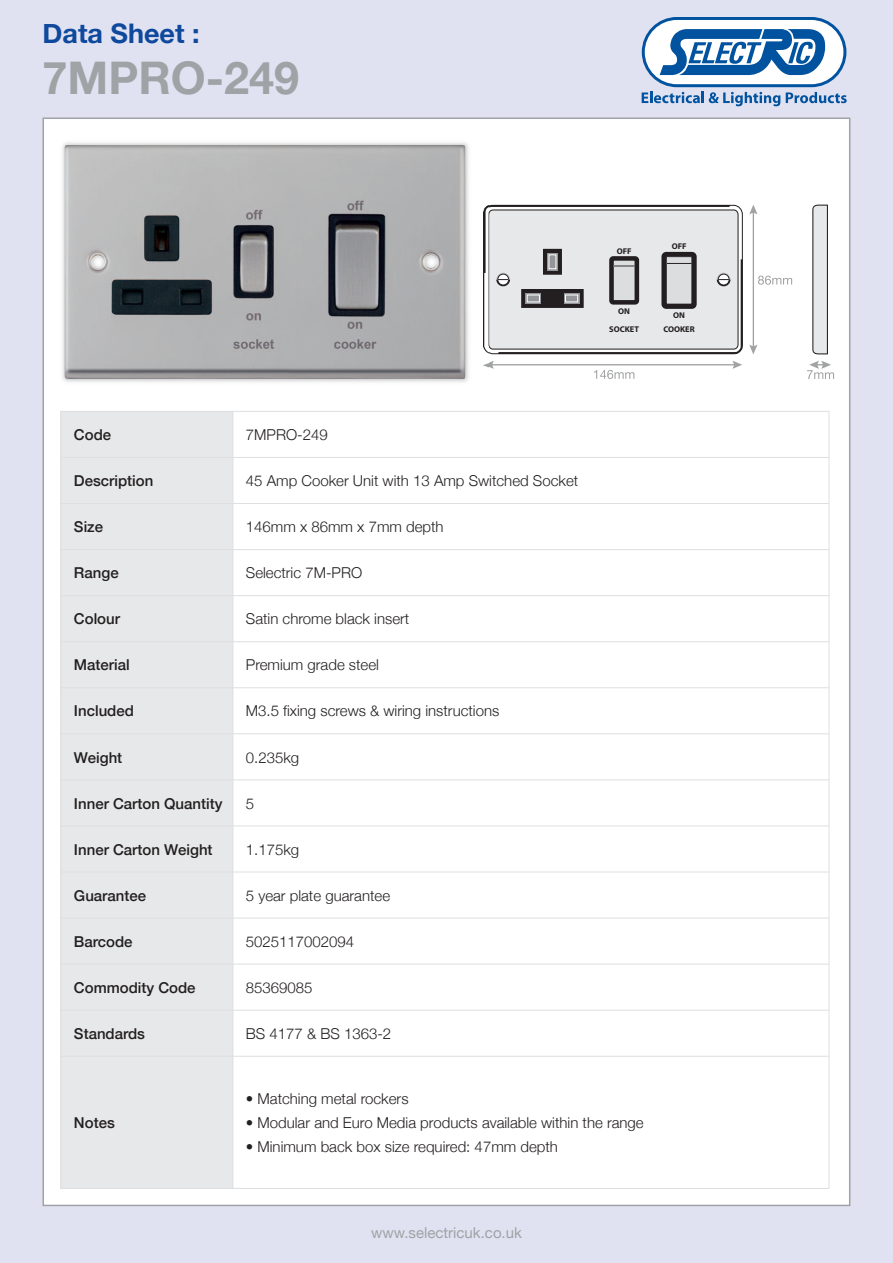
<style>
.page{position:relative;width:893px;height:1263px;background:#e1e2f1}
.page>*{position:absolute;margin:0;border:0;box-sizing:border-box;transform-origin:0 0}
.t1{font:700 45px "Helvetica Neue";color:#9fa3a6}
.t2{font:700 27px "Helvetica Neue";color:#0f499d}
.t3{font:300 15px "Helvetica Neue";color:#231f20}
.t4{font:500 15px "Helvetica Neue";color:#231f20}
.t5{font:15px "Helvetica Neue";color:#9fa3a6}
.t6{font:700 8.4px "Myriad";color:#231f20}
</style>
<div class="page">
<div style="left:44px;top:119px;width:805px;height:1086px;background:#fff"></div>
<svg style="left:642px;top:17px;width:205px;height:89px"></svg>
<svg style="left:749px;top:205px;width:43px;height:149px"></svg>
<svg style="left:489px;top:361px;width:253px;height:18px"></svg>
<svg style="left:807px;top:361px;width:27px;height:18px"></svg>
<svg style="left:812px;top:205px;width:16px;height:149px;background:#cccccd"></svg>
<svg style="left:489px;top:205px;width:254px;height:150px;background:#cececf"></svg>
<img style="left:62px;top:142px;width:422px;height:240px">
<img style="left:484px;top:205px;width:5px;height:163px">
<img style="left:65px;top:145px;width:401px;height:234px">
<div style="left:61px;top:411px;width:172px;height:46px;background:#e7e8e9"></div>
<div style="left:61px;top:457px;width:172px;height:46px;background:#e7e8e9"></div>
<div style="left:61px;top:503px;width:172px;height:47px;background:#e7e8e9"></div>
<div style="left:61px;top:550px;width:172px;height:46px;background:#e7e8e9"></div>
<div style="left:61px;top:596px;width:172px;height:46px;background:#e7e8e9"></div>
<div style="left:61px;top:642px;width:172px;height:46px;background:#e7e8e9"></div>
<div style="left:61px;top:688px;width:172px;height:46px;background:#e7e8e9"></div>
<div style="left:61px;top:734px;width:172px;height:46px;background:#e7e8e9"></div>
<div style="left:61px;top:780px;width:172px;height:46px;background:#e7e8e9"></div>
<div style="left:61px;top:826px;width:172px;height:46px;background:#e7e8e9"></div>
<div style="left:61px;top:872px;width:172px;height:46px;background:#e7e8e9"></div>
<div style="left:61px;top:918px;width:172px;height:46px;background:#e7e8e9"></div>
<div style="left:61px;top:964px;width:172px;height:46px;background:#e7e8e9"></div>
<div style="left:61px;top:1010px;width:172px;height:46px;background:#e7e8e9"></div>
<div style="left:61px;top:1056px;width:172px;height:133px;background:#e7e8e9"></div>
<hr style="left:61px;top:411px;width:1px;height:778px;background:#dedfe0">
<hr style="left:233px;top:411px;width:1px;height:778px;background:#dedfe0">
<hr style="left:829px;top:411px;width:1px;height:778px;background:#dedfe0">
<hr style="left:61px;top:411px;width:768px;height:1px;background:#dedfe0">
<hr style="left:61px;top:457px;width:768px;height:1px;background:#dedfe0">
<hr style="left:61px;top:503px;width:768px;height:1px;background:#dedfe0">
<hr style="left:61px;top:549px;width:768px;height:1px;background:#dedfe0">
<hr style="left:61px;top:595px;width:768px;height:1px;background:#dedfe0">
<hr style="left:61px;top:641px;width:768px;height:1px;background:#dedfe0">
<hr style="left:61px;top:687px;width:768px;height:1px;background:#dedfe0">
<hr style="left:61px;top:733px;width:768px;height:1px;background:#dedfe0">
<hr style="left:61px;top:780px;width:768px;height:1px;background:#dedfe0">
<hr style="left:61px;top:826px;width:768px;height:1px;background:#dedfe0">
<hr style="left:61px;top:872px;width:768px;height:1px;background:#dedfe0">
<hr style="left:61px;top:918px;width:768px;height:1px;background:#dedfe0">
<hr style="left:61px;top:964px;width:768px;height:1px;background:#dedfe0">
<hr style="left:61px;top:1010px;width:768px;height:1px;background:#dedfe0">
<hr style="left:61px;top:1056px;width:768px;height:1px;background:#dedfe0">
<hr style="left:61px;top:1188px;width:768px;height:1px;background:#dedfe0">
<h2 class="t2" style="left:43px;top:17px;width:159px">Data Sheet :</h2>
<h1 class="t1" style="left:43px;top:50px;width:258px">7MPRO-249</h1>
<p class="t6" style="left:617px;top:248px;width:16px">OFF</p>
<p class="t6" style="left:618px;top:308px;width:13px">ON</p>
<p class="t6" style="left:672px;top:243px;width:16px">OFF</p>
<p class="t6" style="left:673px;top:312px;width:13px">ON</p>
<p class="t6" style="left:609px;top:326px;width:31px">SOCKET</p>
<p class="t6" style="left:663px;top:326px;width:33px">COOKER</p>
<p class="t4" style="left:74px;top:425px;width:39px">Code</p>
<p class="t3" style="left:246px;top:426px;width:83px">7MPRO-249</p>
<p class="t4" style="left:74px;top:471px;width:81px">Description</p>
<p class="t3" style="left:246px;top:472px;width:334px">45 Amp Cooker Unit with 13 Amp Switched Socket</p>
<p class="t4" style="left:74px;top:518px;width:31px">Size</p>
<p class="t3" style="left:246px;top:518px;width:199px">146mm x 86mm x 7mm depth</p>
<p class="t4" style="left:74px;top:564px;width:46px">Range</p>
<p class="t3" style="left:246px;top:564px;width:118px">Selectric 7M-PRO</p>
<p class="t4" style="left:74px;top:610px;width:48px">Colour</p>
<p class="t3" style="left:246px;top:610px;width:165px">Satin chrome black insert</p>
<p class="t4" style="left:74px;top:656px;width:57px">Material</p>
<p class="t3" style="left:246px;top:656px;width:135px">Premium grade steel</p>
<p class="t4" style="left:74px;top:702px;width:62px">Included</p>
<p class="t3" style="left:246px;top:702px;width:255px">M3.5 fixing screws &amp; wiring instructions</p>
<p class="t4" style="left:74px;top:748px;width:50px">Weight</p>
<p class="t3" style="left:246px;top:748px;width:55px">0.235kg</p>
<p class="t4" style="left:74px;top:794px;width:150px">Inner Carton Quantity</p>
<p class="t3" style="left:246px;top:794px;width:10px">5</p>
<p class="t4" style="left:74px;top:840px;width:140px">Inner Carton Weight</p>
<p class="t3" style="left:246px;top:840px;width:55px">1.175kg</p>
<p class="t4" style="left:74px;top:886px;width:74px">Guarantee</p>
<p class="t3" style="left:246px;top:886px;width:146px">5 year plate guarantee</p>
<p class="t4" style="left:74px;top:932px;width:60px">Barcode</p>
<p class="t3" style="left:246px;top:932px;width:110px">5025117002094</p>
<p class="t4" style="left:74px;top:978px;width:123px">Commodity Code</p>
<p class="t3" style="left:246px;top:978px;width:68px">85369085</p>
<p class="t4" style="left:74px;top:1024px;width:73px">Standards</p>
<p class="t3" style="left:246px;top:1024px;width:147px">BS 4177 &amp; BS 1363-2</p>
<p class="t4" style="left:74px;top:1113px;width:42px">Notes</p>
<p class="t3" style="left:246px;top:1089px;width:164px">• Matching metal rockers</p>
<p class="t3" style="left:246px;top:1113px;width:399px">• Modular and Euro Media products available within the range</p>
<p class="t3" style="left:246px;top:1137px;width:314px">• Minimum back box size required: 47mm depth</p>
<p class="t5" style="left:371px;top:1224px;width:152px">www.selectricuk.co.uk</p>
</div>
